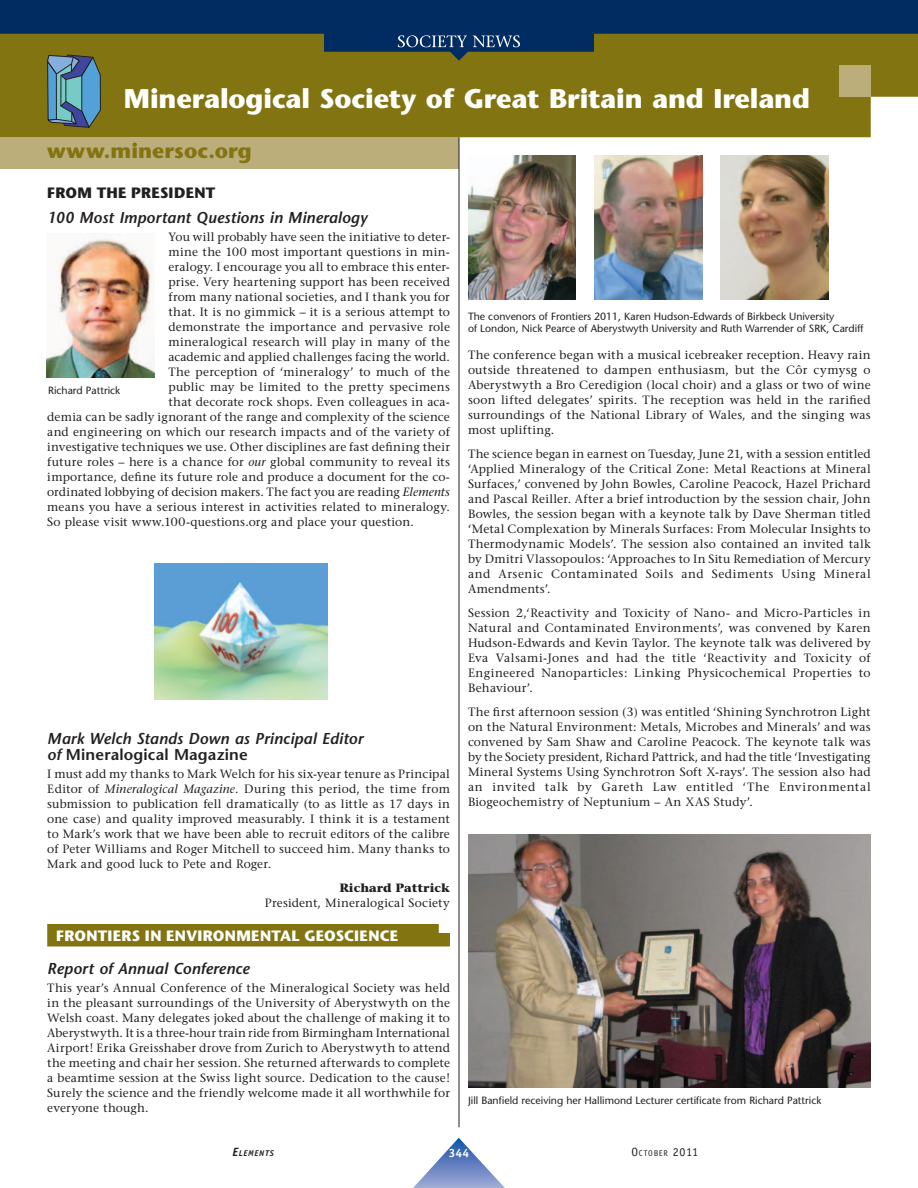
<style>
.page{position:relative;width:918px;height:1188px;background:#fff}
.page>*{position:absolute;margin:0;border:0;box-sizing:border-box;transform-origin:0 0}
.t1{font:700 27px "Stone Sans";letter-spacing:-.005em;color:#fff}
.t2{font:700 21px "Stone Sans";letter-spacing:.005em;color:#837412}
.t3{font:italic 600 15.75px/15.8px "Stone Sans";letter-spacing:.005em;color:#231f20}
.t4{font:700 15px "Stone Sans";letter-spacing:.015em;color:#fff}
.t5{font:700 15px "Stone Sans";letter-spacing:.02em;color:#231f20}
.t6{font:12px/15px "Stone Serif";letter-spacing:.015em;color:#231f20;text-align:justify}
.t7{font:700 12px "Stone Serif";color:#231f20}
.t8{font:700 12px "Officina Sans";color:#fff}
.t9{font:10.5px/12px "Stone Sans";color:#231f20}
.t10{font:8.4px "Officina Sans";letter-spacing:.085em;color:#231f20}
.t11{font:italic 700 8.4px "Officina Sans";letter-spacing:.08em;color:#231f20}
.s1{font-style:italic}
.s2{font-style:normal}
.s3{font-size:12px}
</style>
<div class="page">
<div style="left:0;top:61px;width:918px;height:76px;background:#837412"></div>
<div style="left:0;top:137px;width:459px;height:32px;background:#bbae7a"></div>
<div style="left:839px;top:65px;width:32px;height:32px;background:#bbae7a"></div>
<svg style="left:47px;top:61px;width:54px;height:67px;background:#588aa2"></svg>
<hr style="left:61px;top:75px;width:1px;height:31px;background:#231f20">
<hr style="left:459px;top:137px;width:1px;height:990px;background:#231f20">
<div style="left:47px;top:924px;width:403px;height:22px;background:#837412"></div>
<div style="left:439px;top:922px;width:11px;height:11px;background:#fff"></div>
<img style="left:468px;top:155px;width:108px;height:144px">
<img style="left:594px;top:155px;width:108px;height:144px">
<img style="left:721px;top:155px;width:108px;height:144px">
<img style="left:154px;top:563px;width:174px;height:137px">
<img style="left:47px;top:233px;width:108px;height:144px">
<img style="left:468px;top:835px;width:403px;height:252px">
<svg style="left:413px;top:1138px;width:92px;height:50px"></svg>
<svg style="left:0;top:0;width:918px;height:61px;background:#304645"></svg>
<svg style="left:398px;top:35px;width:122px;height:12px"></svg>
<h1 class="t1" style="left:124px;top:88px;width:688px">Mineralogical Society of Great Britain and Ireland</h1>
<h2 class="t2" style="left:47px;top:143px;width:206px">www.minersoc.org</h2>
<p class="t5" style="left:47px;top:187px;width:169px">FROM THE PRESIDENT</p>
<h3 class="t3" style="left:47px;top:211px;width:322px">100 Most Important Questions in Mineralogy</h3>
<p class="t6" style="left:168px;top:230px;width:283px">You will probably have seen the initiative to deter-</p>
<p class="t6" style="left:168px;top:245px;width:283px">mine the 100 most important questions in min-</p>
<p class="t6" style="left:168px;top:260px;width:283px">eralogy. I encourage you all to embrace this enter-</p>
<p class="t6" style="left:168px;top:275px;width:283px">prise. Very heartening support has been received</p>
<p class="t6" style="left:168px;top:290px;width:283px">from many national societies, and I thank you for</p>
<p class="t6" style="left:168px;top:305px;width:283px">that. It is no gimmick – it is a serious attempt to</p>
<p class="t6" style="left:168px;top:320px;width:283px">demonstrate the importance and pervasive role</p>
<p class="t6" style="left:168px;top:335px;width:283px">mineralogical research will play in many of the</p>
<p class="t6" style="left:168px;top:350px;width:283px">academic and applied challenges facing the world.</p>
<p class="t6" style="left:168px;top:365px;width:283px">The perception of ‘mineralogy’ to much of the</p>
<p class="t6" style="left:168px;top:380px;width:283px">public may be limited to the pretty specimens</p>
<p class="t6" style="left:168px;top:395px;width:283px">that decorate rock shops. Even colleagues in aca-</p>
<p class="t6" style="left:47px;top:410px;width:404px">demia can be sadly ignorant of the range and complexity of the science</p>
<p class="t6" style="left:47px;top:425px;width:404px">and engineering on which our research impacts and of the variety of</p>
<p class="t6" style="left:47px;top:440px;width:404px">investigative techniques we use. Other disciplines are fast defining their</p>
<p class="t6" style="left:47px;top:455px;width:404px">future roles – here is a chance for <span class="s1">our</span> global community to reveal its</p>
<p class="t6" style="left:47px;top:470px;width:404px">importance, define its future role and produce a document for the co-</p>
<p class="t6" style="left:47px;top:485px;width:404px">ordinated lobbying of decision makers. The fact you are reading <span class="s1">Elements</span></p>
<p class="t6" style="left:47px;top:500px;width:404px">means you have a serious interest in activities related to mineralogy.</p>
<p class="t6" style="left:47px;top:515px;width:368px">So please visit www.100-questions.org and place your question.</p>
<p class="t9" style="left:48px;top:386px;width:74px">Richard Pattrick</p>
<h3 class="t3" style="left:47px;top:732px;width:317px">Mark Welch Stands Down as Principal Editor of <span class="s2">Mineralogical Magazine</span></h3>
<p class="t6" style="left:47px;top:767px;width:404px">I must add my thanks to Mark Welch for his six-year tenure as Principal Editor of <span class="s1">Mineralogical Magazine</span>. During this period, the time from submission to publication fell dramatically (to as little as 17 days in one case) and quality improved measurably. I think it is a testament to Mark’s work that we have been able to recruit editors of the calibre of Peter Williams and Roger Mitchell to succeed him. Many thanks to Mark and good luck to Pete and Roger.</p>
<p class="t7" style="left:339px;top:883px;width:112px">Richard Pattrick</p>
<p class="t6" style="left:265px;top:896px;width:187px">President, Mineralogical Society</p>
<p class="t4" style="left:56px;top:929px;width:343px">FRONTIERS IN ENVIRONMENTAL GEOSCIENCE</p>
<h3 class="t3" style="left:47px;top:963px;width:204px">Report of Annual Conference</h3>
<p class="t6" style="left:47px;top:982px;width:404px">This year’s Annual Conference of the Mineralogical Society was held in the pleasant surroundings of the University of Aberystwyth on the Welsh coast. Many delegates joked about the challenge of making it to Aberystwyth. It is a three-hour train ride from Birmingham International Airport! Erika Greisshaber drove from Zurich to Aberystwyth to attend the meeting and chair her session. She returned afterwards to complete a beamtime session at the Swiss light source. Dedication to the cause!<br>Surely the science and the friendly welcome made it all worthwhile for everyone though.</p>
<p class="t9" style="left:468px;top:311px;width:397px">The convenors of Frontiers 2011, Karen Hudson-Edwards of Birkbeck University<br>of London, Nick Pearce of Aberystwyth University and Ruth Warrender of SRK, Cardiff</p>
<p class="t6" style="left:468px;top:349px;width:404px">The conference began with a musical icebreaker reception. Heavy rain outside threatened to dampen enthusiasm, but the Côr cymysg o Aberystwyth a Bro Ceredigion (local choir) and a glass or two of wine soon lifted delegates’ spirits. The reception was held in the rarified surroundings of the National Library of Wales, and the singing was most uplifting.</p>
<p class="t6" style="left:468px;top:448px;width:404px">The science began in earnest on Tuesday, June 21, with a session entitled ‘Applied Mineralogy of the Critical Zone: Metal Reactions at Mineral Surfaces,’ convened by John Bowles, Caroline Peacock, Hazel Prichard and Pascal Reiller. After a brief introduction by the session chair, John Bowles, the session began with a keynote talk by Dave Sherman titled ‘Metal Complexation by Minerals Surfaces: From Molecular Insights to Thermodynamic Models’. The session also contained an invited talk by Dmitri Vlassopoulos: ‘Approaches to In Situ Remediation of Mercury and Arsenic Contaminated Soils and Sediments Using Mineral Amendments’.</p>
<p class="t6" style="left:468px;top:607px;width:404px">Session 2,‘Reactivity and Toxicity of Nano- and Micro-Particles in Natural and Contaminated Environments’, was convened by Karen Hudson-Edwards and Kevin Taylor. The keynote talk was delivered by Eva Valsami-Jones and had the title ‘Reactivity and Toxicity of Engineered Nanoparticles: Linking Physicochemical Properties to Behaviour’.</p>
<p class="t6" style="left:468px;top:706px;width:404px">The first afternoon session (3) was entitled ‘Shining Synchrotron Light on the Natural Environment: Metals, Microbes and Minerals’ and was convened by Sam Shaw and Caroline Peacock. The keynote talk was by the Society president, Richard Pattrick, and had the title ‘Investigating Mineral Systems Using Synchrotron Soft X-rays’. The session also had an invited talk by Gareth Law entitled ‘The Environmental Biogeochemistry of Neptunium – An XAS Study’.</p>
<p class="t9" style="left:468px;top:1095px;width:355px">Jill Banfield receiving her Hallimond Lecturer certificate from Richard Pattrick</p>
<p class="t11" style="left:232px;top:1150px;width:43px"><span class="s3">E</span>LEMENTS</p>
<p class="t8" style="left:449px;top:1149px;width:22px">344</p>
<p class="t10" style="left:631px;top:1150px;width:68px"><span class="s3">O</span>CTOBER <span class="s3">2011</span></p>
</div>
